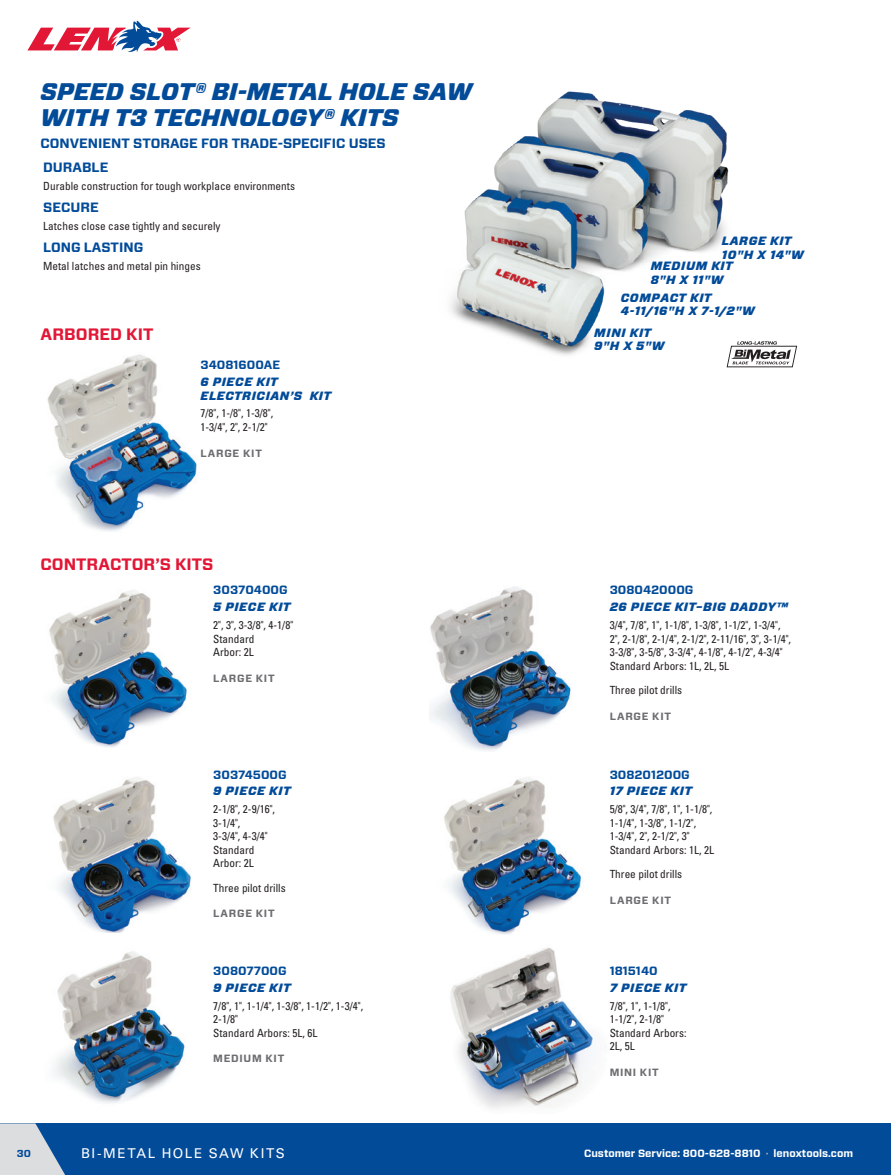
<style>
.page{position:relative;width:891px;height:1175px;background:#fff}
.page>*{position:absolute;margin:0;border:0;box-sizing:border-box;transform-origin:0 0}
.t1{font:italic 900 24px/25.5px "Forza";color:#024b99}
.t2{font:700 16.5px "Forza";color:#e21736}
.t3{font:700 13.5px "Forza";color:#024b99}
.t4{font:13.5px "Univers LT Std";letter-spacing:.115em;color:#fff}
.t5{font:italic 900 12px/13.5px "Forza";letter-spacing:.05em;color:#024b99}
.t6{font:700 12px "Forza";color:#024b99}
.t7{font:condensed 11.25px/13.5px "Univers LT Std";color:#231f20}
.t8{font:700 10.5px "Forza";letter-spacing:.08em;color:#6c6d70}
.t9{font:700 10.5px "Forza";color:#fff}
.t10{font:700 10.2px "Forza";color:#024b99}
.s1{color:#a8a9ad}
</style>
<div class="page">
<div style="left:0;top:1123px;width:891px;height:51px;background:#024b99"></div>
<svg style="left:0;top:1123px;width:65px;height:51px"></svg>
<svg style="left:27px;top:21px;width:164px;height:31px"></svg>
<img style="left:53px;top:951px;width:132px;height:152px">
<img style="left:450px;top:91px;width:279px;height:264px">
<img style="left:49px;top:590px;width:138px;height:157px">
<img style="left:444px;top:777px;width:137px;height:157px">
<img style="left:430px;top:587px;width:141px;height:164px">
<img style="left:53px;top:777px;width:138px;height:155px">
<img style="left:450px;top:948px;width:143px;height:161px">
<svg style="left:727px;top:341px;width:70px;height:26px"></svg>
<img style="left:47px;top:354px;width:150px;height:177px">
<h1 class="t1" style="left:40px;top:79px;width:433px">SPEED SLOT® BI-METAL HOLE SAW<br>WITH T3 TECHNOLOGY® KITS</h1>
<p class="t3" style="left:40px;top:134px;width:347px">CONVENIENT STORAGE FOR TRADE-SPECIFIC USES</p>
<p class="t3" style="left:43px;top:158px;width:67px">DURABLE</p>
<p class="t7" style="left:43px;top:179px;width:253px">Durable construction for tough workplace environments</p>
<p class="t3" style="left:43px;top:198px;width:57px">SECURE</p>
<p class="t7" style="left:43px;top:219px;width:179px">Latches close case tightly and securely</p>
<p class="t3" style="left:43px;top:238px;width:102px">LONG LASTING</p>
<p class="t7" style="left:43px;top:259px;width:159px">Metal latches and metal pin hinges</p>
<h2 class="t2" style="left:40px;top:323px;width:115px">ARBORED KIT</h2>
<p class="t6" style="left:201px;top:357px;width:81px">34081600AE</p>
<p class="t5" style="left:201px;top:375px;width:132px">6 PIECE KIT<br>ELECTRICIAN’S KIT</p>
<p class="t7" style="left:201px;top:406px;width:74px">7/8", 1-/8", 1-3/8",<br>1-3/4", 2", 2-1/2"</p>
<p class="t8" style="left:201px;top:446px;width:63px">LARGE KIT</p>
<h2 class="t2" style="left:40px;top:553px;width:174px">CONTRACTOR’S KITS</h2>
<p class="t6" style="left:213px;top:582px;width:76px">30370400G</p>
<p class="t5" style="left:213px;top:600px;width:79px">5 PIECE KIT</p>
<p class="t7" style="left:213px;top:618px;width:81px">2", 3", 3-3/8", 4-1/8"<br>Standard<br>Arbor: 2L</p>
<p class="t8" style="left:213px;top:671px;width:63px">LARGE KIT</p>
<p class="t6" style="left:213px;top:766px;width:75px">30374500G</p>
<p class="t5" style="left:213px;top:784px;width:79px">9 PIECE KIT</p>
<p class="t7" style="left:213px;top:802px;width:63px">2-1/8", 2-9/16",<br>3-1/4",<br>3-3/4", 4-3/4"<br>Standard<br>Arbor: 2L</p>
<p class="t7" style="left:213px;top:880px;width:74px">Three pilot drills</p>
<p class="t8" style="left:213px;top:906px;width:63px">LARGE KIT</p>
<p class="t6" style="left:213px;top:962px;width:75px">30807700G</p>
<p class="t5" style="left:213px;top:981px;width:79px">9 PIECE KIT</p>
<p class="t7" style="left:213px;top:998px;width:151px">7/8", 1", 1-1/4", 1-3/8", 1-1/2", 1-3/4",<br>2-1/8"<br>Standard Arbors: 5L, 6L</p>
<p class="t8" style="left:213px;top:1051px;width:73px">MEDIUM KIT</p>
<p class="t5" style="left:722px;top:234px;width:84px">LARGE KIT<br>10"H X 14"W</p>
<p class="t5" style="left:651px;top:259px;width:84px">MEDIUM KIT<br>8"H X 11"W</p>
<p class="t5" style="left:621px;top:291px;width:136px">COMPACT KIT<br>4-11/16"H X 7-1/2"W</p>
<p class="t5" style="left:594px;top:326px;width:72px">MINI KIT<br>9"H X 5"W</p>
<p class="t6" style="left:610px;top:582px;width:85px">308042000G</p>
<p class="t5" style="left:610px;top:600px;width:180px">26 PIECE KIT–BIG DADDY™</p>
<p class="t7" style="left:610px;top:618px;width:183px">3/4", 7/8", 1", 1-1/8", 1-3/8", 1-1/2", 1-3/4", 2", 2-1/8", 2-1/4", 2-1/2", 2-11/16", 3", 3-1/4", 3-3/8", 3-5/8", 3-3/4", 4-1/8", 4-1/2", 4-3/4" Standard Arbors: 1L, 2L, 5L</p>
<p class="t7" style="left:610px;top:683px;width:74px">Three pilot drills</p>
<p class="t8" style="left:610px;top:709px;width:63px">LARGE KIT</p>
<p class="t6" style="left:610px;top:766px;width:82px">308201200G</p>
<p class="t5" style="left:610px;top:784px;width:84px">17 PIECE KIT</p>
<p class="t7" style="left:610px;top:802px;width:106px">5/8", 3/4", 7/8", 1", 1-1/8",<br>1-1/4", 1-3/8", 1-1/2",<br>1-3/4", 2", 2-1/2", 3"<br>Standard Arbors: 1L, 2L</p>
<p class="t7" style="left:610px;top:867px;width:74px">Three pilot drills</p>
<p class="t8" style="left:610px;top:893px;width:63px">LARGE KIT</p>
<p class="t6" style="left:610px;top:962px;width:50px">1815140</p>
<p class="t5" style="left:610px;top:981px;width:78px">7 PIECE KIT</p>
<p class="t7" style="left:610px;top:998px;width:78px">7/8", 1", 1-1/8",<br>1-1/2", 2-1/8"<br>Standard Arbors:<br>2L, 5L</p>
<p class="t8" style="left:610px;top:1065px;width:51px">MINI KIT</p>
<p class="t4" style="left:81px;top:1145px;width:205px">BI-METAL HOLE SAW KITS</p>
<p class="t10" style="left:17px;top:1146px;width:16px">30</p>
<p class="t9" style="left:584px;top:1146px;width:271px">Customer Service: 800-628-8810 <span class="s1">·</span> lenoxtools.com</p>
</div>
